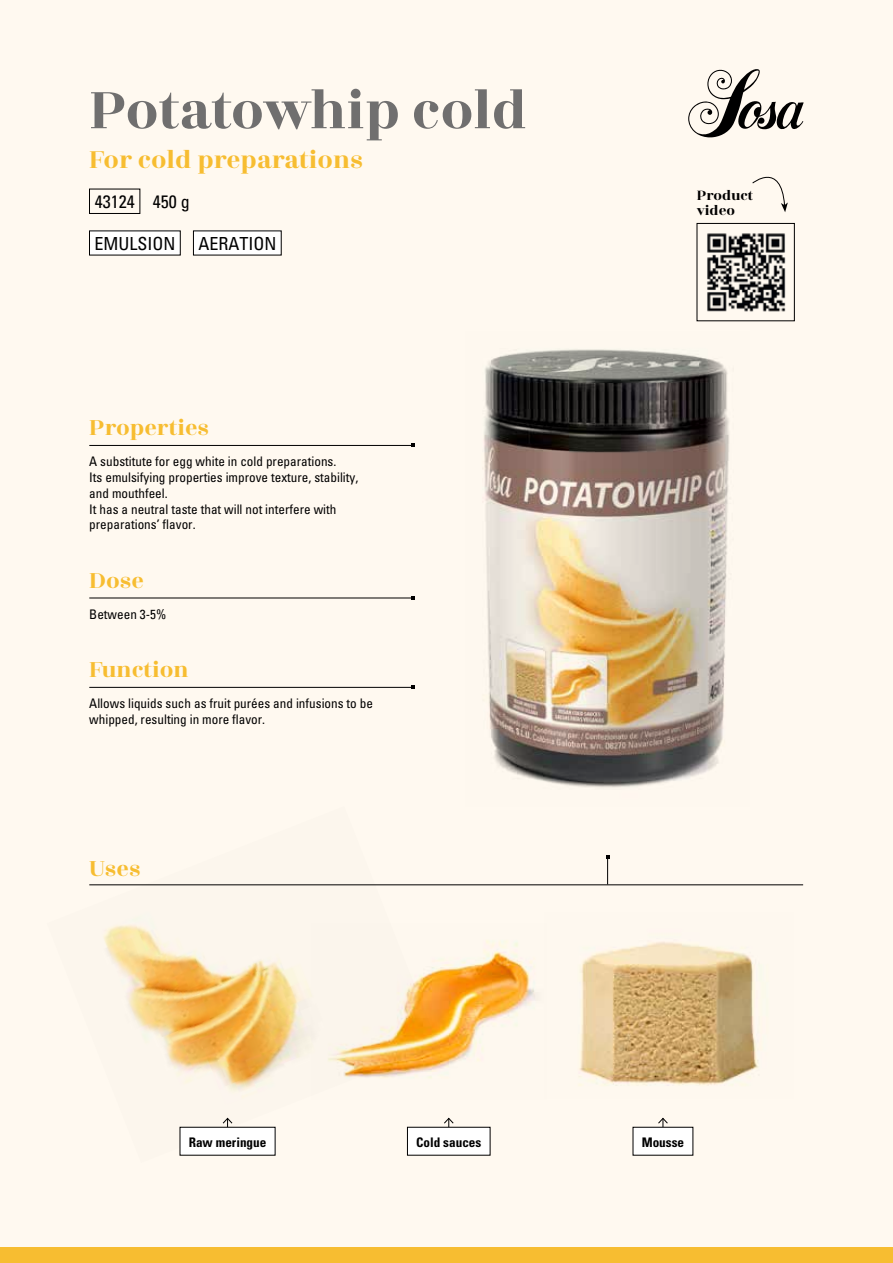
<style>
.page{position:relative;width:893px;height:1263px;background:#fff9f0}
.page>*{position:absolute;margin:0;border:0;box-sizing:border-box;transform-origin:0 0}
.t1{font:700 58.05px "Zahrah";color:#706f6f}
.t2{font:700 27px "Zahrah";color:#f7bd31}
.t3{font:700 24px "Zahrah";color:#f7bd31}
.t4{font:condensed 18px "Univers Sosa";color:#000}
.t5{font:700 15px/15px "Zahrah";color:#000}
.t6{font:condensed 13.2px/15.9px "Univers Sosa";color:#000}
.t7{font:700 condensed 13.2px "Univers Sosa";color:#000}
</style>
<div class="page">
<img style="left:484px;top:349px;width:245px;height:439px">
<img style="left:89px;top:885px;width:349px;height:271px">
<img style="left:311px;top:923px;width:224px;height:177px">
<img style="left:579px;top:942px;width:180px;height:144px">
<div style="left:0;top:1247px;width:893px;height:16px;background:#f7bd31"></div>
<hr style="left:89px;top:687px;width:324px;height:1px;background:#000">
<hr style="left:89px;top:445px;width:324px;height:1px;background:#000">
<hr style="left:89px;top:598px;width:324px;height:1px;background:#000">
<div style="left:89px;top:189px;width:51px;height:25px;border:1px solid #000"></div>
<hr style="left:89px;top:884px;width:714px;height:1px;background:#000">
<div style="left:633px;top:1127px;width:60px;height:28px;background:#fff"></div>
<svg style="left:658px;top:1118px;width:10px;height:9px"></svg>
<svg style="left:606px;top:855px;width:3px;height:29px"></svg>
<svg style="left:752px;top:176px;width:36px;height:36px"></svg>
<div style="left:407px;top:1127px;width:83px;height:28px;background:#fff"></div>
<svg style="left:444px;top:1118px;width:10px;height:9px"></svg>
<div style="left:180px;top:1127px;width:95px;height:28px;background:#fff"></div>
<svg style="left:223px;top:1118px;width:10px;height:9px"></svg>
<div style="left:89px;top:231px;width:91px;height:24px;background:#fff"></div>
<div style="left:193px;top:231px;width:88px;height:24px;background:#fff"></div>
<img style="left:707px;top:233px;width:79px;height:79px">
<svg style="left:688px;top:69px;width:116px;height:69px"></svg>
<h1 class="t1" style="left:89px;top:77px;width:439px">Potatowhip cold</h1>
<h2 class="t2" style="left:89px;top:144px;width:275px">For cold preparations</h2>
<h3 class="t4" style="left:95px;top:191px;width:97px">43124 450 g</h3>
<h3 class="t4" style="left:94px;top:232px;width:83px">EMULSION</h3>
<h3 class="t4" style="left:198px;top:232px;width:80px">AERATION</h3>
<h3 class="t3" style="left:89px;top:414px;width:121px">Properties</h3>
<p class="t6" style="left:89px;top:453px;width:271px">A substitute for egg white in cold preparations.<br>Its emulsifying properties improve texture, stability, and mouthfeel.<br>It has a neutral taste that will not interfere with preparations’ flavor.</p>
<h3 class="t3" style="left:89px;top:567px;width:56px">Dose</h3>
<p class="t6" style="left:89px;top:605px;width:78px">Between 3-5%</p>
<h3 class="t3" style="left:89px;top:656px;width:101px">Function</h3>
<p class="t6" style="left:89px;top:695px;width:285px">Allows liquids such as fruit purées and infusions to be whipped, resulting in more flavor.</p>
<h3 class="t3" style="left:89px;top:855px;width:53px">Uses</h3>
<p class="t7" style="left:189px;top:1134px;width:79px">Raw meringue</p>
<p class="t7" style="left:416px;top:1134px;width:67px">Cold sauces</p>
<p class="t5" style="left:697px;top:187px;width:58px">Product video</p>
<p class="t7" style="left:642px;top:1134px;width:44px">Mousse</p>
</div>
